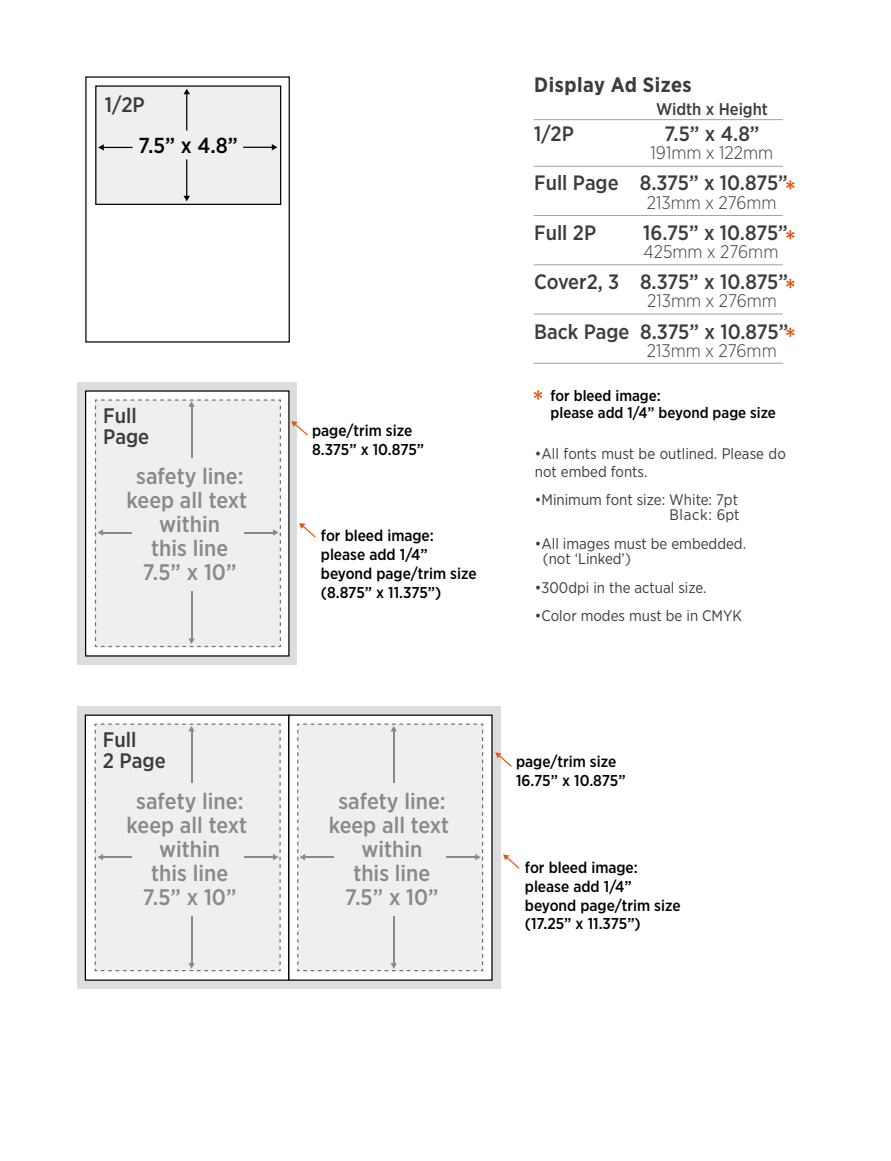
<style>
.page{position:relative;width:891px;height:1161px;background:#fff}
.page>*{position:absolute;margin:0;border:0;box-sizing:border-box;transform-origin:0 0}
.t1{font:500 22.5px/24px "Gotham Narrow";color:#898989;text-align:center}
.t2{font:500 21.75px "Gotham Narrow";color:#000}
.t3{font:500 21px/21px "Gotham Narrow";color:#3f3b3a}
.t4{font:500 20.85px "Gotham Narrow";color:#3f3b3a}
.t5{font:700 20.85px "Gotham Narrow";letter-spacing:.025em;color:#3f3b3a}
.t6{font:300 18.15px "Gotham Narrow";color:#3f3b3a}
.t7{font:500 16.95px "Gotham Narrow";color:#3f3b3a}
.t8{font:500 15.75px/18.9px "Gotham Narrow";color:#000}
.t9{font:15.3px/15.3px "Gotham Narrow";color:#3f3b3a}
.t10{font:500 15.3px/17.5px "Gotham Narrow";color:#000}
</style>
<div class="page">
<div style="left:77px;top:382px;width:220px;height:283px;background:#dcdddd"></div>
<div style="left:95px;top:85px;width:186px;height:120px;background:#efefef;border:1px solid #000"></div>
<div style="left:85px;top:390px;width:205px;height:267px;background:#fff"></div>
<svg style="left:291px;top:421px;width:17px;height:14px"></svg>
<svg style="left:299px;top:523px;width:17px;height:14px"></svg>
<hr style="left:243px;top:147px;width:30px;height:1px;background:#000">
<svg style="left:272px;top:144px;width:5px;height:6px"></svg>
<hr style="left:186px;top:93px;width:1px;height:38px;background:#000">
<svg style="left:184px;top:89px;width:6px;height:5px"></svg>
<hr style="left:186px;top:159px;width:1px;height:38px;background:#000">
<svg style="left:184px;top:196px;width:6px;height:5px"></svg>
<svg style="left:98px;top:144px;width:34px;height:7px"></svg>
<div style="left:77px;top:706px;width:423px;height:283px;background:#dcdddd"></div>
<div style="left:288px;top:715px;width:205px;height:266px;background:#fff"></div>
<div style="left:85px;top:715px;width:204px;height:266px;background:#fff;border:1px solid #000"></div>
<hr style="left:534px;top:215px;width:249px;height:1px;background:#9fa0a0">
<hr style="left:534px;top:264px;width:249px;height:1px;background:#9fa0a0">
<hr style="left:534px;top:363px;width:249px;height:1px;background:#9fa0a0">
<hr style="left:534px;top:314px;width:249px;height:1px;background:#9fa0a0">
<hr style="left:534px;top:166px;width:249px;height:1px;background:#9fa0a0">
<hr style="left:534px;top:119px;width:249px;height:1px;background:#9fa0a0">
<svg style="left:534px;top:390px;width:8px;height:9px"></svg>
<svg style="left:495px;top:752px;width:17px;height:15px"></svg>
<svg style="left:503px;top:854px;width:17px;height:15px"></svg>
<div style="left:94px;top:399px;width:187px;height:249px;background:#efefef"></div>
<div style="left:94px;top:723px;width:187px;height:249px;background:#efefef"></div>
<svg style="left:297px;top:723px;width:187px;height:249px"></svg>
<svg style="left:786px;top:180px;width:9px;height:9px"></svg>
<svg style="left:786px;top:230px;width:9px;height:9px"></svg>
<svg style="left:786px;top:279px;width:9px;height:9px"></svg>
<svg style="left:786px;top:328px;width:9px;height:9px"></svg>
<h3 class="t3" style="left:105px;top:94px;width:42px">1/2P</h3>
<h2 class="t2" style="left:139px;top:132px;width:101px">7.5” x 4.8“</h2>
<h3 class="t3" style="left:103px;top:404px;width:48px">Full<br>Page</h3>
<h1 class="t1" style="left:127px;top:464px;width:122px">safety line: keep all text within<br>this line<br>7.5” x 10“</h1>
<p class="t8" style="left:312px;top:421px;width:114px">page/trim size<br>8.375” x 10.875“</p>
<p class="t8" style="left:321px;top:526px;width:157px">for bleed image: please add 1/4“ beyond page/trim size (8.875” x 11.375 (“</p>
<h3 class="t5" style="left:534px;top:71px;width:159px">Display Ad Sizes</h3>
<p class="t7" style="left:656px;top:98px;width:113px">Width x Height</p>
<h3 class="t4" style="left:664px;top:120px;width:97px">7.5” x 4.8“</h3>
<h3 class="t4" style="left:534px;top:120px;width:41px">1/2P</h3>
<h3 class="t4" style="left:534px;top:170px;width:86px">Full Page</h3>
<p class="t6" style="left:651px;top:142px;width:124px">191mm x 122mm</p>
<p class="t6" style="left:647px;top:191px;width:131px">213mm x 276mm</p>
<h3 class="t4" style="left:640px;top:170px;width:150px">8.375” x 10.875”</h3>
<h3 class="t4" style="left:534px;top:219px;width:63px">Full P2</h3>
<h3 class="t4" style="left:643px;top:219px;width:146px">16.75” x 10.875”</h3>
<p class="t6" style="left:644px;top:240px;width:136px">425mm x 276mm</p>
<h3 class="t4" style="left:534px;top:269px;width:87px">Cover2, 3</h3>
<h3 class="t4" style="left:640px;top:269px;width:150px">8.375” x 10.875”</h3>
<p class="t6" style="left:647px;top:290px;width:131px">213mm x 276mm</p>
<h3 class="t4" style="left:534px;top:318px;width:97px">Back Page</h3>
<h3 class="t4" style="left:640px;top:318px;width:150px">8.375” x 10.875”</h3>
<p class="t6" style="left:647px;top:339px;width:131px">213mm x 276mm</p>
<p class="t10" style="left:551px;top:386px;width:227px">for bleed image:<br>please add 1/4” beyond page size</p>
<p class="t9" style="left:535px;top:445px;width:252px;line-height:17.5px">•All fonts must be outlined. Please do not embed fonts.</p>
<p class="t9" style="left:535px;top:492px;width:206px;text-align:right">•Minimum font size: White 7: pt<br>Black 6: pt</p>
<p class="t9" style="left:543px;top:535px;width:205px;text-indent:-8px">•All images must be embedded. (not ‘Linked (‘</p>
<p class="t9" style="left:535px;top:579px;width:173px">•300dpi in the actual size.</p>
<p class="t9" style="left:535px;top:608px;width:208px">•Color modes must be in CMYK</p>
<h3 class="t3" style="left:103px;top:729px;width:64px">Full<br>2 Page</h3>
<h1 class="t1" style="left:127px;top:788px;width:122px">safety line: keep all text within<br>this line<br>7.5” x 10“</h1>
<h1 class="t1" style="left:329px;top:788px;width:122px">safety line: keep all text within<br>this line<br>7.5” x 10“</h1>
<p class="t8" style="left:516px;top:752px;width:111px">page/trim size<br>16.75” x 10.875“</p>
<p class="t8" style="left:525px;top:858px;width:157px">for bleed image: please add 1/4“ beyond page/trim size (17.25” x 11.375 (“</p>
</div>
